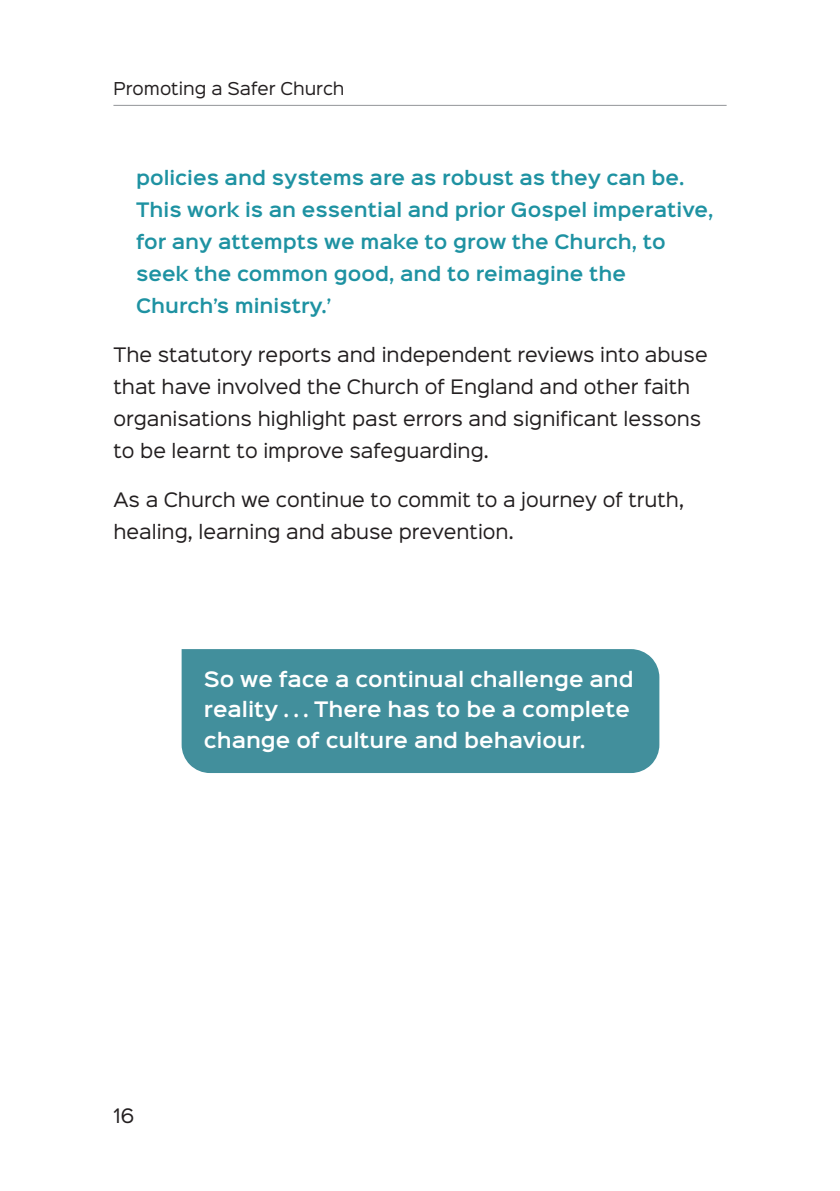
<style>
.page{position:relative;width:840px;height:1191px;background:#fff}
.page>*{position:absolute;margin:0;border:0;box-sizing:border-box;transform-origin:0 0}
.t1{font:600 19.2px/30.8px "Sinkin Sans 600";color:#fff}
.t2{font:18px/32px "Sinkin Sans 400";color:#231f20}
.t3{font:600 18px/32px "Sinkin Sans 600";color:#1e92a2}
.t4{font:16px "Sinkin Sans 400";color:#231f20}
</style>
<div class="page">
<hr style="left:113px;top:105px;width:613px;height:1px;background:#939598">
<div style="left:181px;top:649px;width:478px;height:124px;background:#428f9c"></div>
<p class="t4" style="left:113px;top:82px;width:232px">Promoting a Safer Church</p>
<p class="t3" style="left:136px;top:163px;width:578px">policies and systems are as robust as they can be.<br>This work is an essential and prior Gospel imperative, for any attempts we make to grow the Church, to seek the common good, and to reimagine the Church’s ministry.’</p>
<p class="t2" style="left:113px;top:340px;width:595px">The statutory reports and independent reviews into abuse that have involved the Church of England and other faith organisations highlight past errors and significant lessons to be learnt to improve safeguarding.</p>
<p class="t2" style="left:113px;top:485px;width:572px">As a Church we continue to commit to a journey of truth, healing, learning and abuse prevention.</p>
<p class="t1" style="left:204px;top:665px;width:431px">So we face a continual challenge and reality . . . There has to be a complete change of culture and behaviour.</p>
<p class="t2" style="left:113px;top:1101px;width:22px">16</p>
</div>
